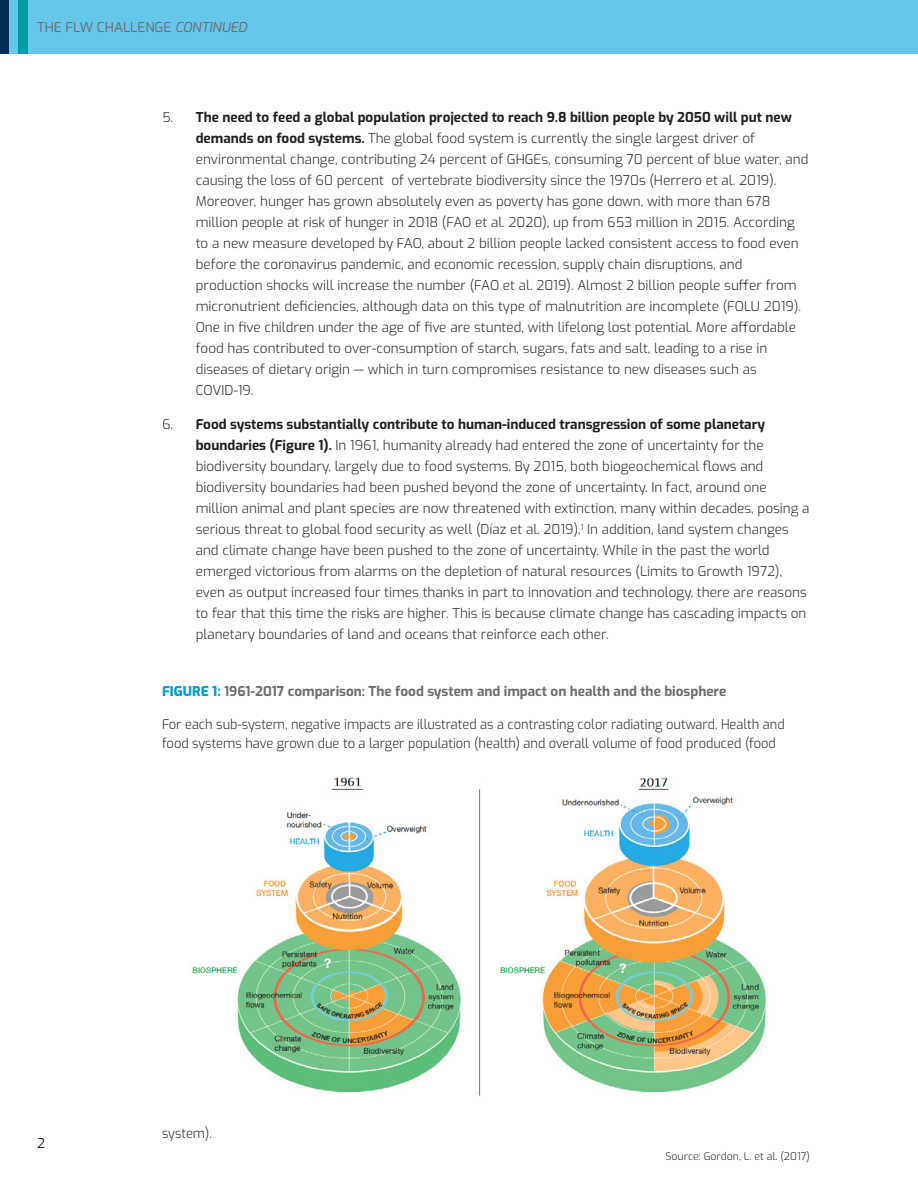
<style>
.page{position:relative;width:918px;height:1188px;background:#fff}
.page>*{position:absolute;margin:0;border:0;box-sizing:border-box;transform-origin:0 0}
.Box_1_Flush_Left{font:300 13.5px/21px "Exo";color:#231f20}
.Box_1_Flush_Left-2{font:300 13.5px/19.5px "Exo";color:#231f20;scale:.95 1}
.Figure_title{font:700 13.5px "Exo";color:#6c6d70}
.Eyebrow{font:13.5px "Exo";color:#6c6d70}
.t1{font:13.5px "Exo";color:#231f20}
.Source{font:300 10.5px "Exo";color:#231f20}
.s1{font-style:italic}
.s2{font-weight:700}
.s3{font-weight:800;color:#009ed9}
</style>
<div class="page">
<div style="left:0;top:0;width:918px;height:54px;background:#66c5ea"></div>
<div style="left:0;top:0;width:9px;height:54px;background:#002e54"></div>
<div style="left:19px;top:0;width:9px;height:54px;background:#009ba5"></div>
<img style="left:192px;top:777px;width:574px;height:319px">
<p class="Eyebrow" style="left:37px;top:18px;width:212px">THE FLW CHALLENGE <span class="s1">CONTINUED</span></p>
<p class="Box_1_Flush_Left" style="left:196px;top:106px;width:614px;text-indent:-34px">5. <span class="s2">The need to feed a global population projected to reach 9.8 billion people by 2050 will put new demands on food systems.</span> The global food system is currently the single largest driver of environmental change, contributing 24 percent of GHGEs, consuming 70 percent of blue water, and causing the loss of 60 percent of vertebrate biodiversity since the 1970s (Herrero et al. 2019).<br>Moreover, hunger has grown absolutely even as poverty has gone down, with more than 678 million people at risk of hunger in 2018 (FAO et al. 2020), up from 653 million in 2015. According to a new measure developed by FAO, about 2 billion people lacked consistent access to food even before the coronavirus pandemic, and economic recession, supply chain disruptions, and production shocks will increase the number (FAO et al. 2019). Almost 2 billion people suffer from micronutrient deficiencies, although data on this type of malnutrition are incomplete (FOLU 2019).<br>One in five children under the age of five are stunted, with lifelong lost potential. More affordable food has contributed to over-consumption of starch, sugars, fats and salt, leading to a rise in diseases of dietary origin — which in turn compromises resistance to new diseases such as COVID-19.</p>
<p class="Box_1_Flush_Left" style="left:196px;top:413px;width:615px;text-indent:-34px">6. <span class="s2">Food systems substantially contribute to human-induced transgression of some planetary boundaries (Figure 1).</span> In 1961, humanity already had entered the zone of uncertainty for the biodiversity boundary, largely due to food systems. By 2015, both biogeochemical flows and biodiversity boundaries had been pushed beyond the zone of uncertainty. In fact, around one million animal and plant species are now threatened with extinction, many within decades, posing a serious threat to global food security as well (Díaz et al. 2019).<sup>1</sup> In addition, land system changes and climate change have been pushed to the zone of uncertainty. While in the past the world emerged victorious from alarms on the depletion of natural resources (Limits to Growth 1972), even as output increased four times thanks in part to innovation and technology, there are reasons to fear that this time the risks are higher. This is because climate change has cascading impacts on planetary boundaries of land and oceans that reinforce each other.</p>
<p class="Figure_title" style="left:162px;top:681px;width:566px"><span class="s3">FIGURE 1:</span> 1961-2017 comparison: The food system and impact on health and the biosphere</p>
<p class="Box_1_Flush_Left-2" style="left:162px;top:713px;width:657px">For each sub-system, negative impacts are illustrated as a contrasting color radiating outward. Health and food systems have grown due to a larger population (health) and overall volume of food produced (food</p>
<p class="t1" style="left:37px;top:1133px;width:10px">2</p>
<p class="Box_1_Flush_Left-2" style="left:162px;top:1123px;width:54px">system).</p>
<p class="Source" style="left:666px;top:1149px;width:146px">Source: Gordon, L. et al. (2017)</p>
</div>
